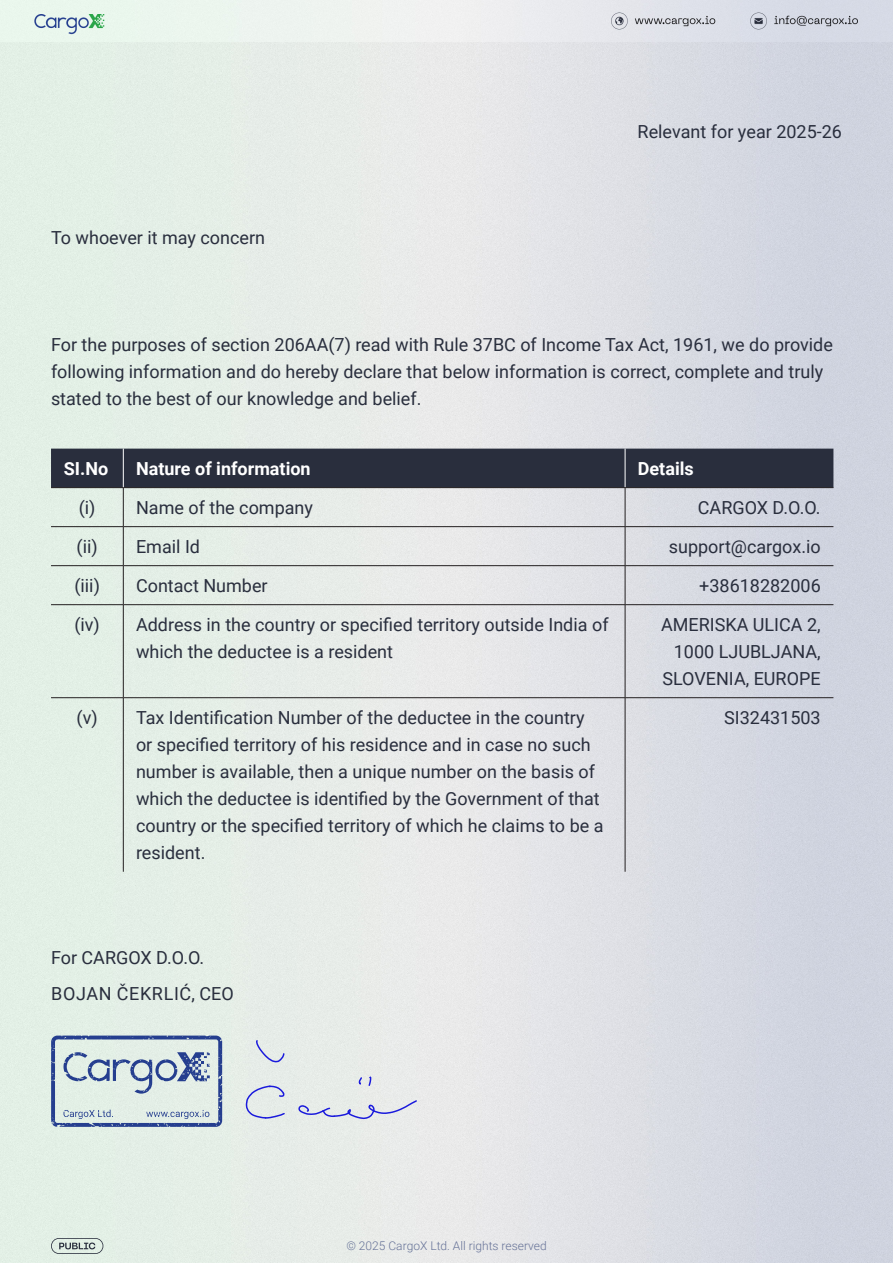
<style>
.page{position:relative;width:893px;height:1263px;background:#fff}
.page>*{position:absolute;margin:0;border:0;box-sizing:border-box;transform-origin:0 0}
.t1{font:18px/27px "Roboto";color:#292e3d}
.t2{font:700 18px "Roboto";color:#fff}
.t3{font:18px "Roboto";letter-spacing:.035em;color:#292e3d}
.t4{font:300 12px "Roboto";color:#677398}
</style>
<div class="page">
<img style="left:0;top:0;width:893px;height:41px">
<div style="left:51px;top:449px;width:782px;height:38px;background:#292e3d"></div>
<hr style="left:123px;top:488px;width:1px;height:38px;background:#231f20">
<hr style="left:625px;top:488px;width:1px;height:38px;background:#231f20">
<hr style="left:51px;top:526px;width:72px;height:1px;background:#231f20">
<hr style="left:123px;top:526px;width:502px;height:1px;background:#231f20">
<hr style="left:123px;top:527px;width:1px;height:38px;background:#231f20">
<hr style="left:625px;top:526px;width:208px;height:1px;background:#231f20">
<hr style="left:625px;top:527px;width:1px;height:38px;background:#231f20">
<hr style="left:51px;top:565px;width:72px;height:1px;background:#231f20">
<hr style="left:123px;top:565px;width:502px;height:1px;background:#231f20">
<hr style="left:123px;top:566px;width:1px;height:38px;background:#231f20">
<hr style="left:625px;top:565px;width:208px;height:1px;background:#231f20">
<hr style="left:625px;top:566px;width:1px;height:38px;background:#231f20">
<hr style="left:51px;top:604px;width:72px;height:1px;background:#231f20">
<hr style="left:123px;top:604px;width:502px;height:1px;background:#231f20">
<hr style="left:123px;top:605px;width:1px;height:92px;background:#231f20">
<hr style="left:625px;top:604px;width:208px;height:1px;background:#231f20">
<hr style="left:625px;top:605px;width:1px;height:92px;background:#231f20">
<hr style="left:51px;top:697px;width:72px;height:1px;background:#231f20">
<hr style="left:123px;top:697px;width:502px;height:1px;background:#231f20">
<hr style="left:123px;top:698px;width:1px;height:174px;background:#231f20">
<hr style="left:625px;top:697px;width:208px;height:1px;background:#231f20">
<hr style="left:625px;top:698px;width:1px;height:174px;background:#231f20">
<hr style="left:123px;top:449px;width:1px;height:38px;background:#fff">
<hr style="left:625px;top:449px;width:1px;height:38px;background:#fff">
<hr style="left:51px;top:487px;width:72px;height:1px;background:#231f20">
<hr style="left:123px;top:487px;width:502px;height:1px;background:#231f20">
<hr style="left:625px;top:487px;width:208px;height:1px;background:#231f20">
<svg style="left:51px;top:1035px;width:171px;height:92px"></svg>
<svg style="left:256px;top:1040px;width:29px;height:23px"></svg>
<svg style="left:246px;top:1084px;width:40px;height:35px"></svg>
<svg style="left:298px;top:1099px;width:119px;height:20px"></svg>
<svg style="left:358px;top:1040px;width:14px;height:47px"></svg>
<svg style="left:51px;top:1238px;width:52px;height:16px"></svg>
<p class="t1" style="left:51px;top:223px;width:216px">To whoever it may concern</p>
<p class="t1" style="left:638px;top:117px;width:206px">Relevant for year 2025-26</p>
<p class="t1" style="left:51px;top:330px;width:783px">For the purposes of section 206AA(7) read with Rule 37BC of Income Tax Act, 1961, we do provide following information and do hereby declare that below information is correct, complete and truly stated to the best of our knowledge and belief.</p>
<p class="t2" style="left:64px;top:456px;width:46px">SI.No</p>
<p class="t2" style="left:136px;top:456px;width:176px">Nature of information</p>
<p class="t2" style="left:638px;top:456px;width:57px">Details</p>
<p class="t1" style="left:79px;top:493px;width:18px">(i)</p>
<p class="t1" style="left:136px;top:493px;width:178px">Name of the company</p>
<p class="t1" style="left:698px;top:493px;width:124px">CARGOX D.O.O.</p>
<p class="t1" style="left:77px;top:532px;width:23px">(ii)</p>
<p class="t1" style="left:136px;top:532px;width:66px">Email Id</p>
<p class="t1" style="left:669px;top:532px;width:153px">support@cargox.io</p>
<p class="t1" style="left:74px;top:571px;width:27px">(iii)</p>
<p class="t1" style="left:136px;top:571px;width:133px">Contact Number</p>
<p class="t1" style="left:699px;top:571px;width:123px">+38618282006</p>
<p class="t1" style="left:74px;top:610px;width:27px">(iv)</p>
<p class="t1" style="left:136px;top:610px;width:474px">Address in the country or specified territory outside India of which the deductee is a resident</p>
<p class="t1" style="left:661px;top:610px;width:161px">AMERISKA ULICA 2,</p>
<p class="t1" style="left:674px;top:637px;width:148px">1000 LJUBLJANA,</p>
<p class="t1" style="left:662px;top:664px;width:160px">SLOVENIA, EUROPE</p>
<p class="t1" style="left:77px;top:703px;width:23px">(v)</p>
<p class="t1" style="left:136px;top:703px;width:469px">Tax Identification Number of the deductee in the country or specified territory of his residence and in case no such number is available, then a unique number on the basis of which the deductee is identified by the Government of that country or the specified territory of which he claims to be a resident.</p>
<p class="t1" style="left:724px;top:703px;width:98px">SI32431503</p>
<p class="t1" style="left:51px;top:943px;width:155px">For CARGOX D.O.O.</p>
<p class="t3" style="left:51px;top:980px;width:184px">BOJAN ČEKRLIĆ, CEO</p>
<p class="t4" style="left:346px;top:1238px;width:202px">© 2025 CargoX Ltd. All rights reserved</p>
</div>
